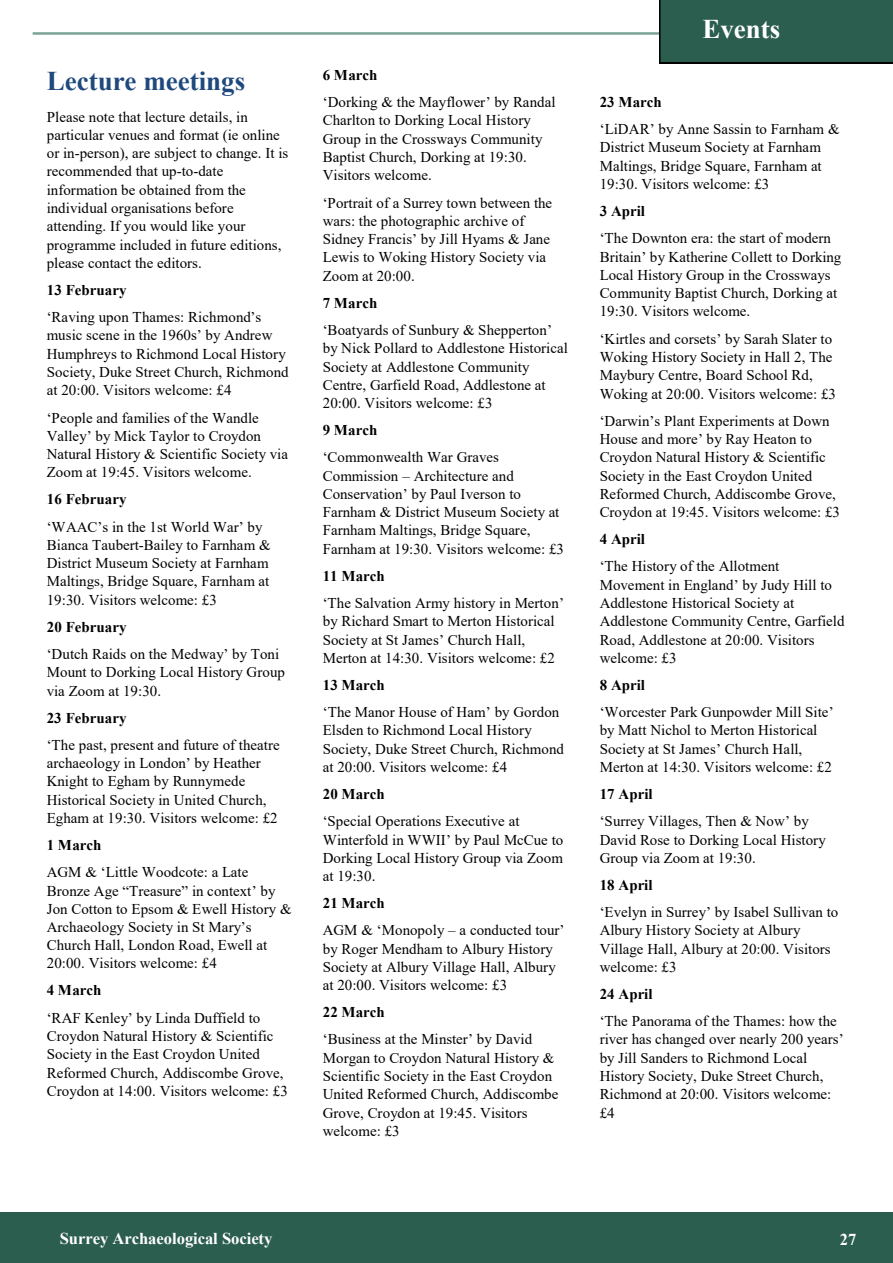
<style>
.page{position:relative;width:893px;height:1263px;background:#fff}
.page>*{position:absolute;margin:0;border:0;box-sizing:border-box;transform-origin:0 0}
.t1{font:700 27px "Times New Roman";color:#1f497d}
.t2{font:700 27px "Times New Roman";color:#fff}
.t3{font:700 16.5px "Times New Roman";color:#fff}
.t4{font:15px/18.3px "Times New Roman";color:#000}
.t5{font:700 15px "Times New Roman";letter-spacing:.005em;color:#000}
</style>
<div class="page">
<div style="left:0;top:1212px;width:893px;height:51px;background:#2c5e4f"></div>
<hr style="left:33px;top:32px;width:828px;height:3px;background:#7ca295">
<div style="left:659px;top:0;width:234px;height:63px;background:#2c5e4f"></div>
<h1 class="t1" style="left:47px;top:61px;width:200px">Lecture meetings</h1>
<p class="t4" style="left:47px;top:107px;width:243px">Please note that lecture details, in particular venues and format (ie online or in-person), are subject to change. It is recommended that up-to-date information be obtained from the individual organisations before attending. If you would like your programme included in future editions, please contact the editors.</p>
<p class="t5" style="left:47px;top:279px;width:81px">13 February</p>
<p class="t4" style="left:47px;top:307px;width:243px">‘Raving upon Thames: Richmond’s music scene in the 1960s’ by Andrew Humphreys to Richmond Local History Society, Duke Street Church, Richmond at 20:00. Visitors welcome: £4</p>
<p class="t4" style="left:47px;top:408px;width:243px">‘People and families of the Wandle Valley’ by Mick Taylor to Croydon Natural History &amp; Scientific Society via Zoom at 19:45. Visitors welcome.</p>
<p class="t5" style="left:47px;top:488px;width:81px">16 February</p>
<p class="t4" style="left:47px;top:517px;width:225px">‘WAAC’s in the 1st World War’ by Bianca Taubert-Bailey to Farnham &amp; District Museum Society at Farnham Maltings, Bridge Square, Farnham at 19:30. Visitors welcome: £3</p>
<p class="t5" style="left:47px;top:616px;width:81px">20 February</p>
<p class="t4" style="left:47px;top:644px;width:240px">‘Dutch Raids on the Medway’ by Toni<br>Mount to Dorking Local History Group via Zoom at 19:30.</p>
<p class="t5" style="left:47px;top:707px;width:81px">23 February</p>
<p class="t4" style="left:47px;top:735px;width:235px">‘The past, present and future of theatre archaeology in London’ by Heather Knight to Egham by Runnymede Historical Society in United Church, Egham at 19:30. Visitors welcome: £2</p>
<p class="t5" style="left:47px;top:834px;width:56px">1 March</p>
<p class="t4" style="left:47px;top:862px;width:246px">AGM &amp; ‘Little Woodcote: a Late<br>Bronze Age “Treasure” in context’ by<br>Jon Cotton to Epsom &amp; Ewell History &amp;<br>Archaeology Society in St Mary’s<br>Church Hall, London Road, Ewell at<br>20:00. Visitors welcome: £4</p>
<p class="t5" style="left:47px;top:980px;width:56px">4 March</p>
<p class="t4" style="left:47px;top:1008px;width:243px">‘RAF Kenley’ by Linda Duffield to Croydon Natural History &amp; Scientific Society in the East Croydon United Reformed Church, Addiscombe Grove, Croydon at 14:00. Visitors welcome: £3</p>
<p class="t5" style="left:323px;top:64px;width:56px">6 March</p>
<p class="t4" style="left:323px;top:93px;width:234px">‘Dorking &amp; the Mayflower’ by Randal<br>Charlton to Dorking Local History<br>Group in the Crossways Community<br>Baptist Church, Dorking at 19:30.<br>Visitors welcome.</p>
<p class="t4" style="left:323px;top:193px;width:231px">‘Portrait of a Surrey town between the wars: the photographic archive of<br>Sidney Francis’ by Jill Hyams &amp; Jane<br>Lewis to Woking History Society via<br>Zoom at 20:00.</p>
<p class="t5" style="left:323px;top:292px;width:56px">7 March</p>
<p class="t4" style="left:323px;top:320px;width:247px">‘Boatyards of Sunbury &amp; Shepperton’ by Nick Pollard to Addlestone Historical Society at Addlestone Community Centre, Garfield Road, Addlestone at 20:00. Visitors welcome: £3</p>
<p class="t5" style="left:323px;top:419px;width:56px">9 March</p>
<p class="t4" style="left:323px;top:448px;width:243px">‘Commonwealth War Graves Commission – Architecture and Conservation’ by Paul Iverson to Farnham &amp; District Museum Society at Farnham Maltings, Bridge Square, Farnham at 19:30. Visitors welcome: £3</p>
<p class="t5" style="left:323px;top:565px;width:64px">11 March</p>
<p class="t4" style="left:323px;top:593px;width:243px">‘The Salvation Army history in Merton’ by Richard Smart to Merton Historical Society at St James’ Church Hall, Merton at 14:30. Visitors welcome: £2</p>
<p class="t5" style="left:323px;top:674px;width:64px">13 March</p>
<p class="t4" style="left:323px;top:702px;width:243px">‘The Manor House of Ham’ by Gordon Elsden to Richmond Local History Society, Duke Street Church, Richmond at 20:00. Visitors welcome: £4</p>
<p class="t5" style="left:323px;top:783px;width:64px">20 March</p>
<p class="t4" style="left:323px;top:811px;width:242px">‘Special Operations Executive at<br>Winterfold in WWII’ by Paul McCue to<br>Dorking Local History Group via Zoom at 19:30.</p>
<p class="t5" style="left:323px;top:892px;width:64px">21 March</p>
<p class="t4" style="left:323px;top:921px;width:243px">AGM &amp; ‘Monopoly – a conducted tour’ by Roger Mendham to Albury History Society at Albury Village Hall, Albury at 20:00. Visitors welcome: £3</p>
<p class="t5" style="left:323px;top:1001px;width:64px">22 March</p>
<p class="t4" style="left:323px;top:1030px;width:237px">‘Business at the Minster’ by David<br>Morgan to Croydon Natural History &amp;<br>Scientific Society in the East Croydon<br>United Reformed Church, Addiscombe<br>Grove, Croydon at 19:45. Visitors welcome: £3</p>
<h1 class="t2" style="left:702px;top:10px;width:80px">Events</h1>
<p class="t5" style="left:600px;top:91px;width:64px">23 March</p>
<p class="t4" style="left:600px;top:120px;width:241px">‘LiDAR’ by Anne Sassin to Farnham &amp; District Museum Society at Farnham Maltings, Bridge Square, Farnham at 19:30. Visitors welcome: £3</p>
<p class="t5" style="left:600px;top:200px;width:47px">3 April</p>
<p class="t4" style="left:600px;top:229px;width:243px">‘The Downton era: the start of modern Britain’ by Katherine Collett to Dorking Local History Group in the Crossways Community Baptist Church, Dorking at 19:30. Visitors welcome.</p>
<p class="t4" style="left:600px;top:329px;width:238px">‘Kirtles and corsets’ by Sarah Slater to Woking History Society in Hall 2, The Maybury Centre, Board School Rd, Woking at 20:00. Visitors welcome: £3</p>
<p class="t4" style="left:600px;top:411px;width:242px">‘Darwin’s Plant Experiments at Down House and more’ by Ray Heaton to Croydon Natural History &amp; Scientific Society in the East Croydon United Reformed Church, Addiscombe Grove, Croydon at 19:45. Visitors welcome: £3</p>
<p class="t5" style="left:600px;top:528px;width:47px">4 April</p>
<p class="t4" style="left:600px;top:557px;width:246px">‘The History of the Allotment<br>Movement in England’ by Judy Hill to<br>Addlestone Historical Society at<br>Addlestone Community Centre, Garfield<br>Road, Addlestone at 20:00. Visitors welcome: £3</p>
<p class="t5" style="left:600px;top:674px;width:47px">8 April</p>
<p class="t4" style="left:600px;top:702px;width:236px">‘Worcester Park Gunpowder Mill Site’ by Matt Nichol to Merton Historical Society at St James’ Church Hall, Merton at 14:30. Visitors welcome: £2</p>
<p class="t5" style="left:600px;top:783px;width:54px">17 April</p>
<p class="t4" style="left:600px;top:811px;width:228px">‘Surrey Villages, Then &amp; Now’ by<br>David Rose to Dorking Local History<br>Group via Zoom at 19:30.</p>
<p class="t5" style="left:600px;top:874px;width:54px">18 April</p>
<p class="t4" style="left:600px;top:902px;width:240px">‘Evelyn in Surrey’ by Isabel Sullivan to<br>Albury History Society at Albury<br>Village Hall, Albury at 20:00. Visitors welcome: £3</p>
<p class="t5" style="left:600px;top:983px;width:54px">24 April</p>
<p class="t4" style="left:600px;top:1011px;width:246px">‘The Panorama of the Thames: how the river has changed over nearly 200 years’ by Jill Sanders to Richmond Local<br>History Society, Duke Street Church,<br>Richmond at 20:00. Visitors welcome: £4</p>
<p class="t3" style="left:60px;top:1227px;width:214px">Surrey Archaeological Society</p>
<p class="t3" style="left:840px;top:1228px;width:18px">27</p>
</div>
